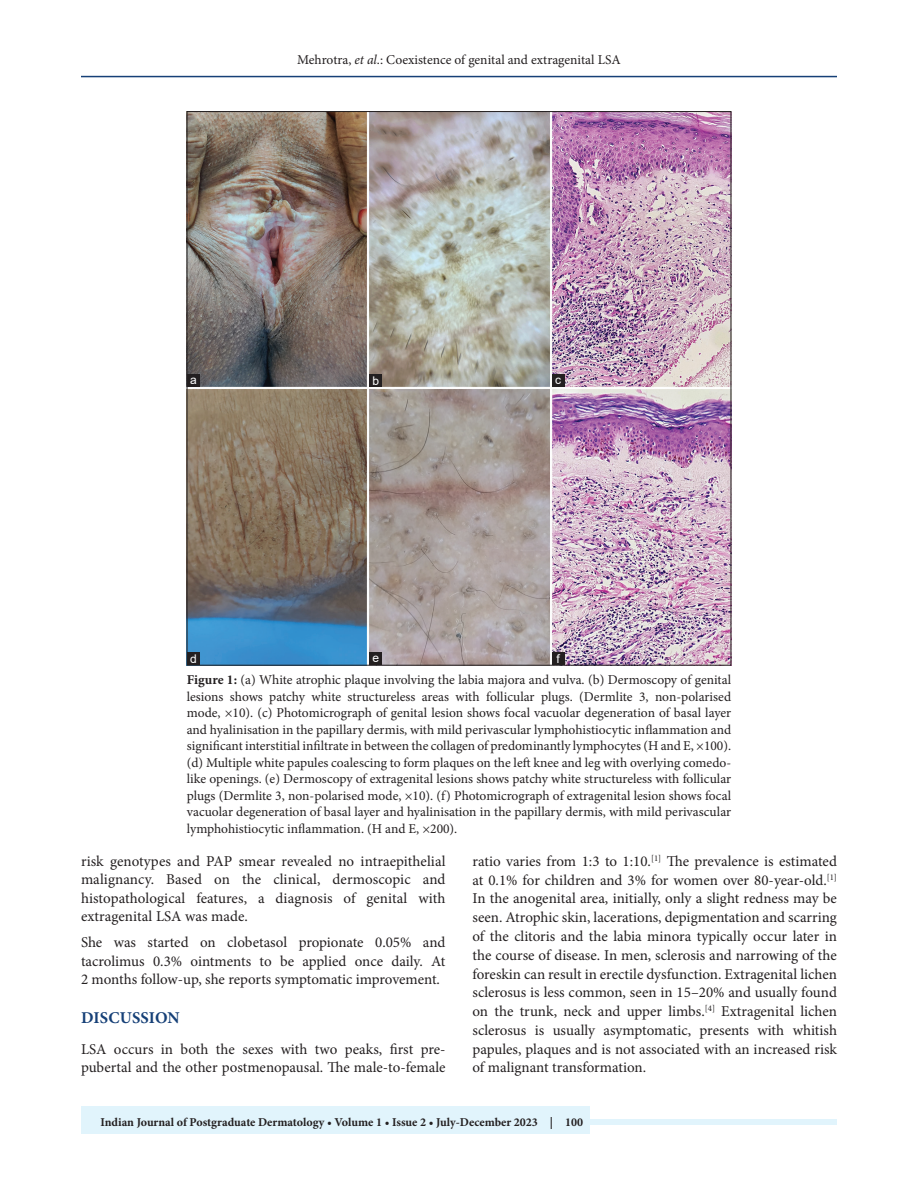
<style>
.page{position:relative;width:918px;height:1188px;background:#fff}
.page>*{position:absolute;margin:0;border:0;box-sizing:border-box;transform-origin:0 0}
.t1{font:700 16.5px "Minion Pro";letter-spacing:.01em;color:#164077}
.TX{font:15px/18.8px "Minion Pro";color:#231f20;text-align:justify}
.FGC{font:13.5px/16.5px "Minion Pro";color:#231f20;text-align:justify}
.JF{font:700 12px "Minion Pro";color:#231f20}
.LABEL{font:12px "Arial";color:#fff}
.s1{font-style:italic}
.s2{font-weight:700}
</style>
<div class="page">
<hr style="left:81px;top:76px;width:756px;height:1px;background:#164077">
<div style="left:81px;top:1119px;width:756px;height:6px;background:#e1f4fc"></div>
<div style="left:81px;top:1106px;width:508px;height:28px;background:#e1f4fc"></div>
<img style="left:189px;top:113px;width:540px;height:550px">
<div style="left:187px;top:652px;width:13px;height:13px;background:#231f20"></div>
<div style="left:552px;top:374px;width:13px;height:13px;background:#231f20"></div>
<div style="left:369px;top:374px;width:13px;height:13px;background:#231f20"></div>
<div style="left:552px;top:652px;width:13px;height:13px;background:#231f20"></div>
<div style="left:187px;top:374px;width:13px;height:13px;background:#231f20"></div>
<div style="left:369px;top:652px;width:13px;height:13px;background:#231f20"></div>
<p class="FGC" style="left:297px;top:51px;width:325px">Mehrotra, <span class="s1">et al</span>.: Coexistence of genital and extragenital LSA</p>
<p class="LABEL" style="left:190px;top:371px;width:8px">a</p>
<p class="LABEL" style="left:190px;top:650px;width:8px">d</p>
<p class="LABEL" style="left:372px;top:372px;width:8px">b</p>
<p class="LABEL" style="left:555px;top:371px;width:7px">c</p>
<p class="LABEL" style="left:372px;top:649px;width:8px">e</p>
<p class="LABEL" style="left:557px;top:651px;width:5px">f</p>
<p class="FGC" style="left:187px;top:672px;width:546px"><span class="s2">Figure 1:</span> (a) White atrophic plaque involving the labia majora and vulva. (b) Dermoscopy of genital lesions shows patchy white structureless areas with follicular plugs. (Dermlite 3, non-polarised mode, ×10). (c) Photomicrograph of genital lesion shows focal vacuolar degeneration of basal layer and hyalinisation in the papillary dermis, with mild perivascular lymphohistiocytic inflammation and significant interstitial infiltrate in between the collagen of predominantly lymphocytes (H and E, ×100). (d) Multiple white papules coalescing to form plaques on the left knee and leg with overlying comedo&shy;like openings. (e) Dermoscopy of extragenital lesions shows patchy white structureless with follicular plugs (Dermlite 3, non-polarised mode, ×10). (f) Photomicrograph of extragenital lesion shows focal vacuolar degeneration of basal layer and hyalinisation in the papillary dermis, with mild perivascular lymphohistiocytic inflammation. (H and E, ×200).</p>
<p class="TX" style="left:81px;top:852px;width:366px">risk genotypes and PAP smear revealed no intraepithelial malignancy. Based on the clinical, dermoscopic and histopathological features, a diagnosis of genital with extragenital LSA was made.</p>
<p class="TX" style="left:81px;top:933px;width:366px">She was started on clobetasol propionate 0.05% and tacrolimus 0.3% ointments to be applied once daily. At 2 months follow-up, she reports symptomatic improvement.</p>
<h1 class="t1" style="left:81px;top:1007px;width:100px">DISCUSSION</h1>
<p class="TX" style="left:81px;top:1040px;width:366px">LSA occurs in both the sexes with two peaks, first pre&shy;pubertal and the other postmenopausal. The male-to-female</p>
<p class="TX" style="left:472px;top:852px;width:366px">ratio varies from 1:3 to 1:10.<sup>[1]</sup> The prevalence is estimated at 0.1% for children and 3% for women over 80-year-old.<sup>[1] </sup>In the anogenital area, initially, only a slight redness may be seen. Atrophic skin, lacerations, depigmentation and scarring of the clitoris and the labia minora typically occur later in the course of disease. In men, sclerosis and narrowing of the foreskin can result in erectile dysfunction. Extragenital lichen sclerosus is less common, seen in 15–20% and usually found on the trunk, neck and upper limbs.<sup>[4]</sup> Extragenital lichen sclerosus is usually asymptomatic, presents with whitish papules, plaques and is not associated with an increased risk of malignant transformation.</p>
<p class="JF" style="left:100px;top:1113px;width:484px">Indian Journal of Postgraduate Dermatology • Volume 1 • Issue 2 • July-December 2023 | 100</p>
</div>
